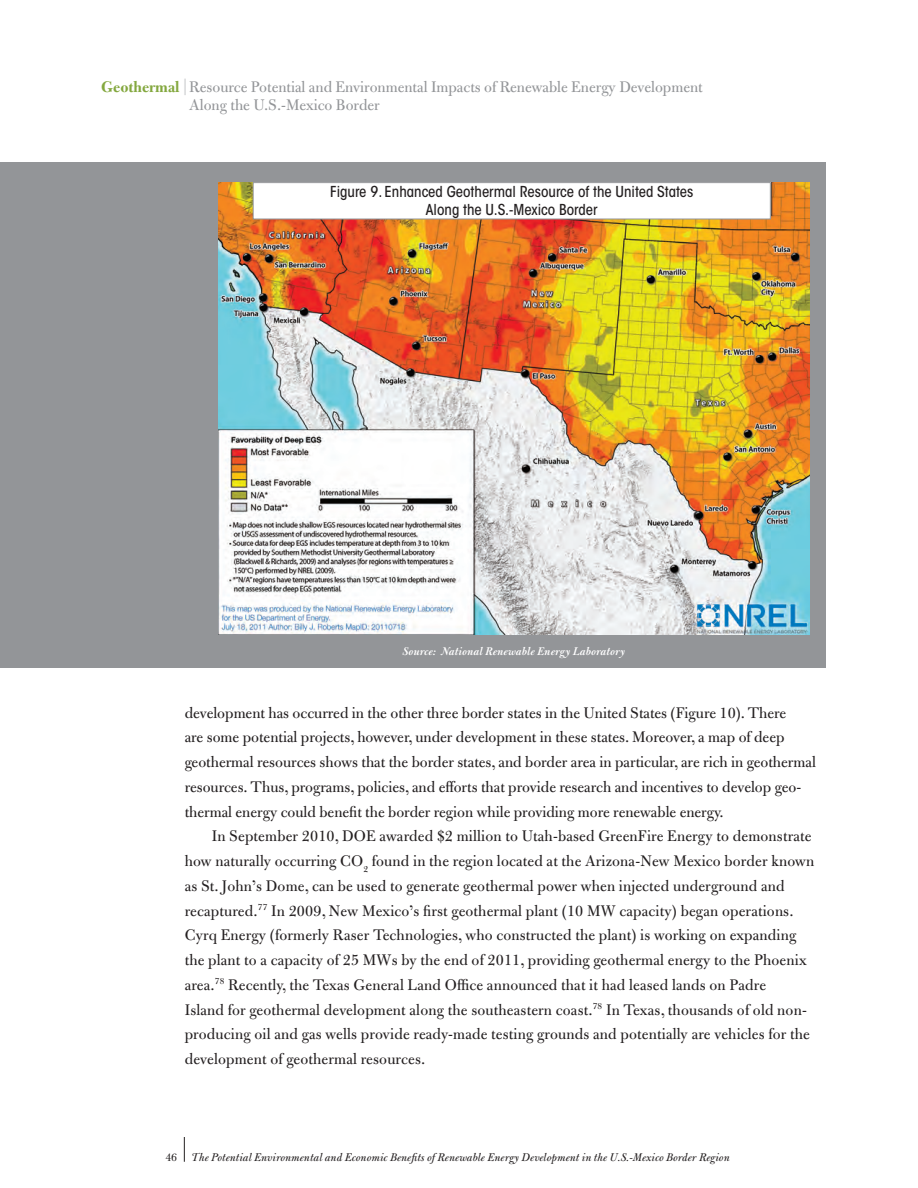
<style>
.page{position:relative;width:918px;height:1188px;background:#fff}
.page>*{position:absolute;margin:0;border:0;box-sizing:border-box;transform-origin:0 0}
.t1{font:16.5px/24.8px "Bulmer MT Std";letter-spacing:.01em;color:#231f20}
.t2{font:16.5px "Bulmer MT Std";color:#939598}
.t3{font:500 condensed 15px/18px "ITC Avant Garde Std";color:#231f20;text-align:center}
.t4{font:italic 12px "Bulmer MT Std";color:#231f20}
.t5{font:italic 600 12px "Bulmer MT Std";color:#fff}
.s1{font-weight:700;color:#84a83f}
.s2{color:#c7c8ca}
.s3{font-style:normal}
</style>
<div class="page">
<svg style="left:184px;top:1137px;width:1px;height:25px"></svg>
<div style="left:0;top:162px;width:826px;height:506px;background:#939598"></div>
<img style="left:219px;top:182px;width:591px;height:452px">
<div style="left:253px;top:183px;width:517px;height:36px;background:#fff"></div>
<div style="left:253px;top:182px;width:518px;height:37px;border:1px solid #939598"></div>
<p class="t2" style="left:101px;top:78px;width:603px"><span class="s1">Geothermal</span> <span class="s2">|</span>Resource Potential and Environmental Impacts of Renewable Energy Development</p>
<p class="t2" style="left:189px;top:96px;width:192px">Along the U.S.-Mexico Border</p>
<p class="t3" style="left:330px;top:183px;width:365px">Figure 9. Enhanced Geothermal Resource of the United States<br>Along the U.S.-Mexico Border</p>
<p class="t5" style="left:403px;top:645px;width:224px">Source: National Renewable Energy Laboratory</p>
<p class="t1" style="left:185px;top:700px;width:633px">development has occurred in the other three border states in the United States (Figure 10). There<br>are some potential projects, however, under development in these states. Moreover, a map of deep geothermal resources shows that the border states, and border area in particular, are rich in geothermal resources. Thus, programs, policies, and efforts that provide research and incentives to develop geo&shy;thermal energy could benefit the border region while providing more renewable energy.</p>
<p class="t1" style="left:185px;top:824px;width:631px;text-indent:27px">In September 2010, DOE awarded $2 million to Utah-based GreenFire Energy to demonstrate how naturally occurring CO<sub>2</sub> found in the region located at the Arizona-New Mexico border known as St. John’s Dome, can be used to generate geothermal power when injected underground and recaptured.<sup>77</sup> In 2009, New Mexico’s first geothermal plant (10 MW capacity) began operations.<br>Cyrq Energy (formerly Raser Technologies, who constructed the plant) is working on expanding the plant to a capacity of 25 MWs by the end of 2011, providing geothermal energy to the Phoenix area.<sup>78</sup> Recently, the Texas General Land Office announced that it had leased lands on Padre<br>Island for geothermal development along the southeastern coast.<sup>78</sup> In Texas, thousands of old non&shy;producing oil and gas wells provide ready-made testing grounds and potentially are vehicles for the development of geothermal resources.</p>
<p class="t4" style="left:165px;top:1150px;width:566px"><span class="s3">46</span> The Potential Environmental and Economic Benefits of Renewable Energy Development in the U.S.-Mexico Border Region</p>
</div>
